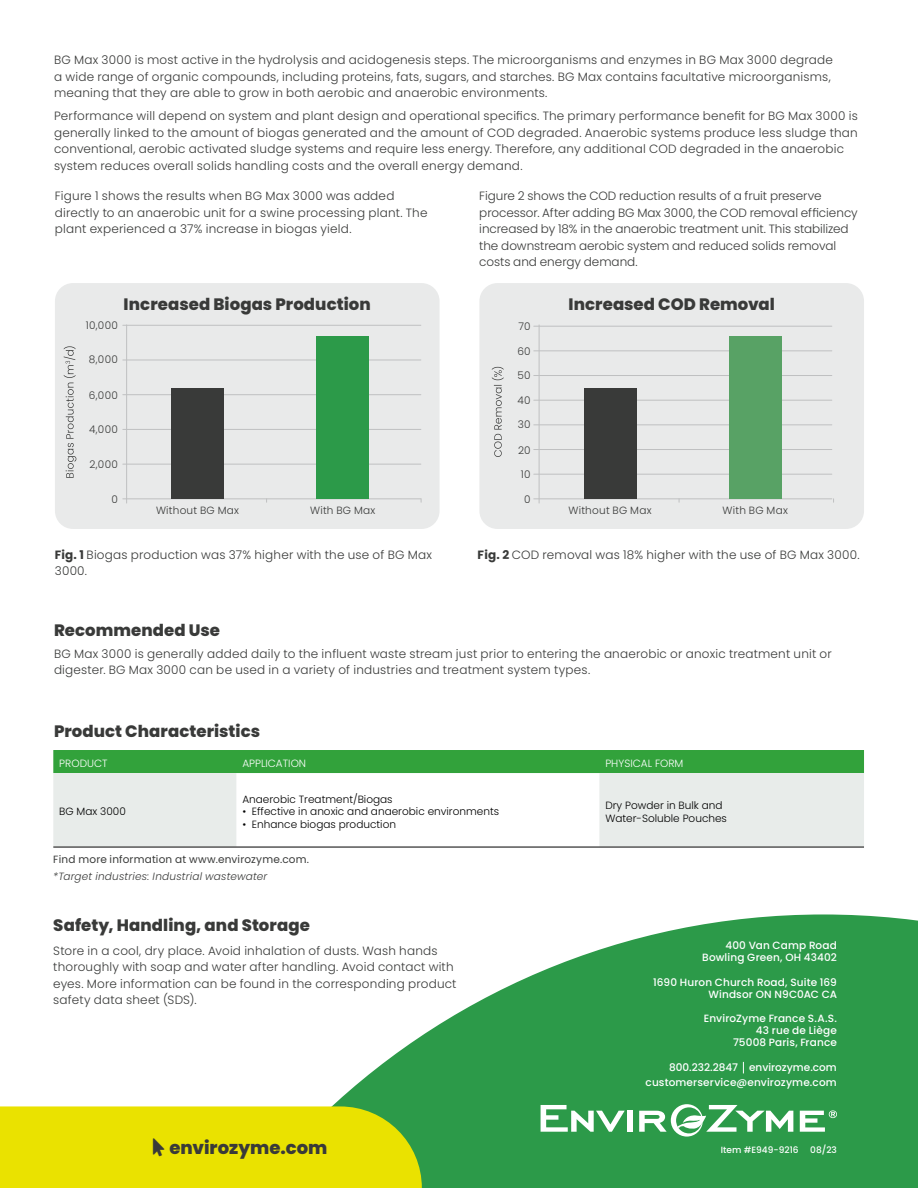
<style>
.page{position:relative;width:918px;height:1188px;background:#fff}
.page>*{position:absolute;margin:0;border:0;box-sizing:border-box;transform-origin:0 0}
.t1{font:800 18px "Poppins";color:#393a39}
.t2{font:800 16.5px "Poppins";letter-spacing:.005em;color:#393a39}
.t3{font:300 12px/16.5px "Poppins";letter-spacing:.015em;color:#393a39}
.t4{font:300 12px/16.5px "Poppins";letter-spacing:-.005em;color:#393a39}
.t5{font:500 10.5px/12px "Poppins";letter-spacing:.015em;color:#fff;text-align:right}
.t6{font:300 10.5px/12.6px "Poppins";color:#000}
.t7{font:300 10.5px "Poppins";letter-spacing:.025em;color:#393a39}
.t8{font:10.5px "Poppins";letter-spacing:.02em;color:#393a39}
.t9{font:italic 300 10.5px "Poppins";letter-spacing:.02em;color:#393a39}
.t10{font:300 10.5px "Poppins";color:#fff}
.t11{font:500 9px "Poppins";color:#fff}
.s1{font-weight:700}
</style>
<div class="page">
<svg style="left:332px;top:914px;width:586px;height:274px;fill:#2c9a49"></svg>
<svg style="left:541px;top:1105px;width:84px;height:27px"></svg>
<div style="left:627px;top:1111px;width:6px;height:21px;background:#fff"></div>
<svg style="left:639px;top:1104px;width:154px;height:33px"></svg>
<svg style="left:800px;top:1110px;width:37px;height:22px"></svg>
<div style="left:55px;top:283px;width:385px;height:246px;background:#e9eaea;border-radius:18px"></div>
<hr style="left:123px;top:498px;width:298px;height:1px;background:#bfc0c1">
<hr style="left:123px;top:360px;width:298px;height:1px;background:#bfc0c1">
<hr style="left:123px;top:429px;width:298px;height:1px;background:#bfc0c1">
<hr style="left:123px;top:464px;width:298px;height:1px;background:#bfc0c1">
<hr style="left:123px;top:325px;width:298px;height:1px;background:#bfc0c1">
<hr style="left:123px;top:394px;width:298px;height:1px;background:#bfc0c1">
<hr style="left:126px;top:325px;width:1px;height:178px;background:#bfc0c1">
<div style="left:479px;top:283px;width:385px;height:246px;background:#e9eaea;border-radius:18px"></div>
<hr style="left:534px;top:498px;width:298px;height:1px;background:#bfc0c1">
<hr style="left:534px;top:400px;width:298px;height:1px;background:#bfc0c1">
<hr style="left:534px;top:449px;width:298px;height:1px;background:#bfc0c1">
<hr style="left:534px;top:474px;width:298px;height:1px;background:#bfc0c1">
<hr style="left:534px;top:375px;width:298px;height:1px;background:#bfc0c1">
<hr style="left:534px;top:424px;width:298px;height:1px;background:#bfc0c1">
<hr style="left:539px;top:325px;width:1px;height:178px;background:#bfc0c1">
<svg style="left:492px;top:367px;width:12px;height:90px"></svg>
<svg style="left:64px;top:346px;width:12px;height:132px"></svg>
<hr style="left:534px;top:350px;width:298px;height:1px;background:#bfc0c1">
<hr style="left:534px;top:326px;width:298px;height:1px;background:#bfc0c1">
<div style="left:53px;top:750px;width:811px;height:23px;background:#32a23b"></div>
<svg style="left:53px;top:773px;width:811px;height:73px;fill:#e8ecea"></svg>
<hr style="left:53px;top:847px;width:811px;height:1px;background:#000">
<div style="left:316px;top:336px;width:53px;height:162px;background:#2c9a49"></div>
<div style="left:171px;top:388px;width:53px;height:110px;background:#393a39"></div>
<div style="left:729px;top:336px;width:53px;height:162px;background:#58a265"></div>
<div style="left:584px;top:388px;width:52px;height:110px;background:#393a39"></div>
<div style="left:0;top:1106px;width:422px;height:82px;background:#eae200"></div>
<p class="t3" style="left:54px;top:52px;width:780px">BG Max 3000 is most active in the hydrolysis and acidogenesis steps. The microorganisms and enzymes in BG Max 3000 degrade a wide range of organic compounds, including proteins, fats, sugars, and starches. BG Max contains facultative microorganisms, meaning that they are able to grow in both aerobic and anaerobic environments.</p>
<p class="t3" style="left:54px;top:108px;width:805px">Performance will depend on system and plant design and operational specifics. The primary performance benefit for BG Max 3000 is generally linked to the amount of biogas generated and the amount of COD degraded. Anaerobic systems produce less sludge than conventional, aerobic activated sludge systems and require less energy. Therefore, any additional COD degraded in the anaerobic system reduces overall solids handling costs and the overall energy demand.</p>
<p class="t3" style="left:55px;top:188px;width:374px">Figure 1 shows the results when BG Max 3000 was added directly to an anaerobic unit for a swine processing plant. The plant experienced a 37% increase in biogas yield.</p>
<p class="t4" style="left:479px;top:188px;width:380px">Figure 2 shows the COD reduction results of a fruit preserve processor. After adding BG Max 3000, the COD removal efficiency increased by 18% in the anaerobic treatment unit. This stabilized the downstream aerobic system and reduced solids removal costs and energy demand.</p>
<h2 class="t2" style="left:124px;top:295px;width:249px">Increased Biogas Production</h2>
<h2 class="t2" style="left:568px;top:295px;width:208px">Increased COD Removal</h2>
<p class="t7" style="left:86px;top:320px;width:34px">10,000</p>
<p class="t7" style="left:519px;top:321px;width:14px">70</p>
<p class="t7" style="left:89px;top:353px;width:31px">8,000</p>
<p class="t7" style="left:517px;top:346px;width:15px">60</p>
<p class="t7" style="left:518px;top:370px;width:15px">50</p>
<p class="t7" style="left:89px;top:390px;width:30px">6,000</p>
<p class="t7" style="left:518px;top:394px;width:15px">40</p>
<p class="t7" style="left:89px;top:423px;width:30px">4,000</p>
<p class="t7" style="left:518px;top:418px;width:14px">30</p>
<p class="t7" style="left:518px;top:444px;width:14px">20</p>
<p class="t7" style="left:89px;top:458px;width:30px">2,000</p>
<p class="t7" style="left:521px;top:469px;width:11px">10</p>
<p class="t7" style="left:111px;top:493px;width:8px">0</p>
<p class="t7" style="left:524px;top:493px;width:8px">0</p>
<p class="t7" style="left:156px;top:504px;width:85px">Without BG Max</p>
<p class="t7" style="left:310px;top:504px;width:67px">With BG Max</p>
<p class="t7" style="left:569px;top:504px;width:85px">Without BG Max</p>
<p class="t7" style="left:723px;top:504px;width:67px">With BG Max</p>
<p class="t3" style="left:55px;top:547px;width:379px"><span class="s1">Fig. 1</span> Biogas production was 37% higher with the use of BG Max<br>3000.</p>
<p class="t3" style="left:478px;top:547px;width:383px"><span class="s1">Fig. 2</span> COD removal was 18% higher with the use of BG Max 3000.</p>
<h2 class="t2" style="left:54px;top:621px;width:168px">Recommended Use</h2>
<p class="t3" style="left:54px;top:645px;width:779px">BG Max 3000 is generally added daily to the influent waste stream just prior to entering the anaerobic or anoxic treatment unit or digester. BG Max 3000 can be used in a variety of industries and treatment system types.</p>
<h2 class="t2" style="left:54px;top:722px;width:208px">Product Characteristics</h2>
<p class="t10" style="left:59px;top:757px;width:50px">PRODUCT</p>
<p class="t10" style="left:242px;top:757px;width:65px">APPLICATION</p>
<p class="t10" style="left:605px;top:757px;width:80px">PHYSICAL FORM</p>
<p class="t6" style="left:59px;top:805px;width:68px">BG Max 3000</p>
<p class="t6" style="left:242px;top:793px;width:152px">Anaerobic Treatment/Biogas</p>
<p class="t6" style="left:242px;top:805px;width:258px">• Effective in anoxic and anaerobic environments</p>
<p class="t6" style="left:242px;top:818px;width:155px">• Enhance biogas production</p>
<p class="t8" style="left:53px;top:853px;width:257px">Find more information at www.envirozyme.com.</p>
<p class="t9" style="left:53px;top:870px;width:216px">*Target industries: Industrial wastewater</p>
<h2 class="t2" style="left:53px;top:916px;width:258px">Safety, Handling, and Storage</h2>
<p class="t3" style="left:53px;top:942px;width:405px">Store in a cool, dry place. Avoid inhalation of dusts. Wash hands thoroughly with soap and water after handling. Avoid contact with eyes. More information can be found in the corresponding product safety data sheet (SDS).</p>
<h1 class="t1" style="left:170px;top:1137px;width:159px">envirozyme.com</h1>
<p class="t6" style="left:605px;top:799px;width:123px">Dry Powder in Bulk and<br>Water-Soluble Pouches</p>
<p class="t5" style="left:702px;top:939px;width:136px">400 Van Camp Road<br>Bowling Green, OH 43402</p>
<p class="t5" style="left:653px;top:977px;width:185px">1690 Huron Church Road, Suite 169<br>Windsor ON N9C0AC CA</p>
<p class="t5" style="left:704px;top:1013px;width:135px">EnviroZyme France S.A.S.<br>43 rue de Liège<br>75008 Paris, France</p>
<p class="t5" style="left:669px;top:1062px;width:169px">800.232.2847 envirozyme.com</p>
<p class="t5" style="left:646px;top:1076px;width:193px">customerservice@envirozyme.com</p>
<p class="t11" style="left:721px;top:1145px;width:79px">Item #E949-9216</p>
<p class="t11" style="left:810px;top:1145px;width:28px">08/23</p>
</div>
